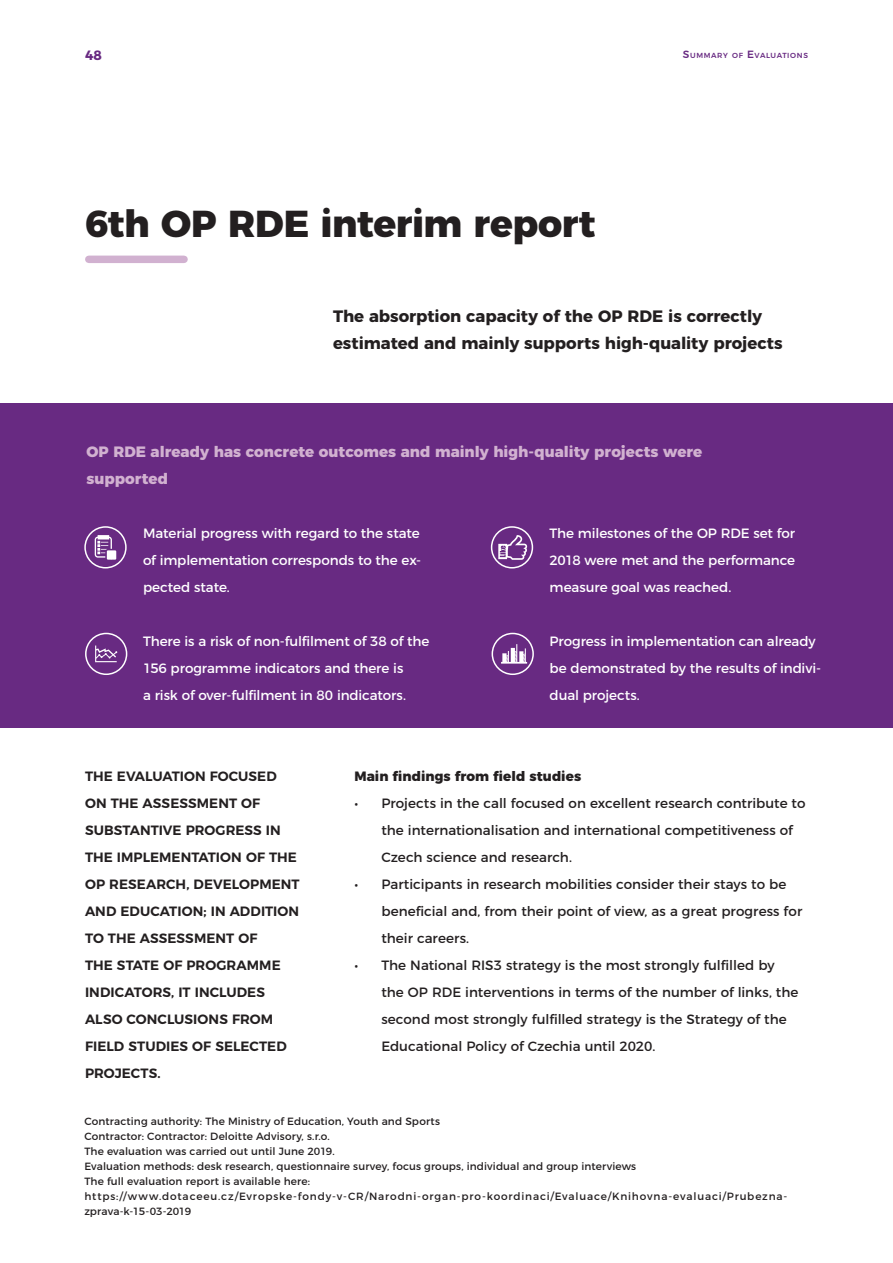
<style>
.page{position:relative;width:893px;height:1263px;background:#fff}
.page>*{position:absolute;margin:0;border:0;box-sizing:border-box;transform-origin:0 0}
.t1{font:800 37.5px "Montserrat";letter-spacing:-.01em;color:#231f20}
.Special_02{font:700 16.5px/27px "Montserrat";letter-spacing:-.005em;color:#231f20}
.Box_02_Title_MC{font:800 15px/27px "Montserrat";color:#d1b1d0}
.t2{font:13.5px/27px "Montserrat";color:#231f20}
.BT_White{font:13.5px/27px "Montserrat";letter-spacing:-.005em;color:#fff;text-align:justify}
.Special_01{font:600 13.5px/27px "Montserrat";letter-spacing:.005em;color:#231f20}
.Bold_01{font:800 13.5px "Montserrat";letter-spacing:.005em;color:#231f20}
.t3{font:700 13.5px "Montserrat";color:#682a82}
.Body_Text{font:10.5px "Montserrat";letter-spacing:.015em;color:#231f20}
.Body_Text-2{font:10.5px/15px "Montserrat";letter-spacing:.075em;color:#231f20}
.t4{font:500 7.35px "Montserrat";letter-spacing:.085em;color:#682a82}
.s1{font-size:10.5px}
</style>
<div class="page">
<div style="left:89px;top:256px;width:95px;height:7px;background:#d1b1d0"></div>
<div style="left:0;top:403px;width:893px;height:324px;background:#682a82"></div>
<svg style="left:95px;top:535px;width:21px;height:25px"></svg>
<svg style="left:95px;top:645px;width:22px;height:17px"></svg>
<svg style="left:498px;top:535px;width:29px;height:25px"></svg>
<div style="left:85px;top:633px;width:42px;height:42px;border:2px solid #fff;border-radius:50%"></div>
<div style="left:492px;top:633px;width:42px;height:42px;border:2px solid #fff;border-radius:50%"></div>
<div style="left:84px;top:526px;width:43px;height:42px;border:2px solid #fff;border-radius:50%"></div>
<div style="left:491px;top:526px;width:42px;height:42px;border:2px solid #fff;border-radius:50%"></div>
<svg style="left:501px;top:644px;width:26px;height:20px"></svg>
<p class="t3" style="left:85px;top:44px;width:18px">48</p>
<p class="t4" style="left:683px;top:50px;width:126px"><span class="s1">S</span>UMMARY OF <span class="s1">E</span>VALUATIONS</p>
<h1 class="t1" style="left:85px;top:193px;width:512px">6th OP RDE interim report</h1>
<p class="Special_02" style="left:333px;top:302px;width:451px">The absorption capacity of the OP RDE is correctly estimated and mainly supports high-quality projects</p>
<p class="Box_02_Title_MC" style="left:86px;top:437px;width:617px">OP RDE already has concrete outcomes and mainly high-quality projects were supported</p>
<p class="BT_White" style="left:143px;top:519px;width:280px">Material progress with regard to the state of implementation corresponds to the ex&shy;pected state.</p>
<p class="BT_White" style="left:143px;top:627px;width:288px;text-align:left">There is a risk of non-fulfilment of 38 of the<br>156 programme indicators and there is<br>a risk of over-fulfilment in 80 indicators.</p>
<p class="BT_White" style="left:550px;top:519px;width:247px">The milestones of the OP RDE set for 2018 were met and the performance measure goal was reached.</p>
<p class="BT_White" style="left:550px;top:627px;width:273px;text-align:left">Progress in implementation can already be demonstrated by the results of indivi&shy;dual projects.</p>
<p class="Bold_01" style="left:354px;top:765px;width:228px">Main findings from field studies</p>
<p class="t2" style="left:381px;top:789px;width:426px;text-indent:-27px">• Projects in the call focused on excellent research contribute to the internationalisation and international competitiveness of<br>Czech science and research.</p>
<p class="t2" style="left:381px;top:870px;width:422px;text-indent:-27px">• Participants in research mobilities consider their stays to be beneficial and, from their point of view, as a great progress for their careers.</p>
<p class="t2" style="left:381px;top:951px;width:419px;text-indent:-27px">• The National RIS3 strategy is the most strongly fulfilled by the OP RDE interventions in terms of the number of links, the second most strongly fulfilled strategy is the Strategy of the Educational Policy of Czechia until 2020.</p>
<p class="Special_01" style="left:85px;top:762px;width:216px">THE EVALUATION FOCUSED<br>ON THE ASSESSMENT OF<br>SUBSTANTIVE PROGRESS IN<br>THE IMPLEMENTATION OF THE<br>OP RESEARCH, DEVELOPMENT<br>AND EDUCATION; IN ADDITION<br>TO THE ASSESSMENT OF<br>THE STATE OF PROGRAMME<br>INDICATORS, IT INCLUDES<br>ALSO CONCLUSIONS FROM<br>FIELD STUDIES OF SELECTED<br>PROJECTS.</p>
<p class="Body_Text" style="left:84px;top:1113px;width:357px">Contracting authority: The Ministry of Education, Youth and Sports</p>
<p class="Body_Text" style="left:84px;top:1128px;width:247px">Contractor: Contractor: Deloitte Advisory, s.r.o.</p>
<p class="Body_Text" style="left:84px;top:1143px;width:252px">The evaluation was carried out until June 2019.</p>
<p class="Body_Text" style="left:84px;top:1158px;width:553px">Evaluation methods: desk research, questionnaire survey, focus groups, individual and group interviews</p>
<p class="Body_Text" style="left:84px;top:1173px;width:227px">The full evaluation report is available here:</p>
<p class="Body_Text-2" style="left:84px;top:1188px;width:704px">https://www.dotaceeu.cz/Evropske-fondy-v-CR/Narodni-organ-pro-koordinaci/Evaluace/Knihovna-evaluaci/Prubezna&shy;zprava-k-15-03-2019</p>
</div>
